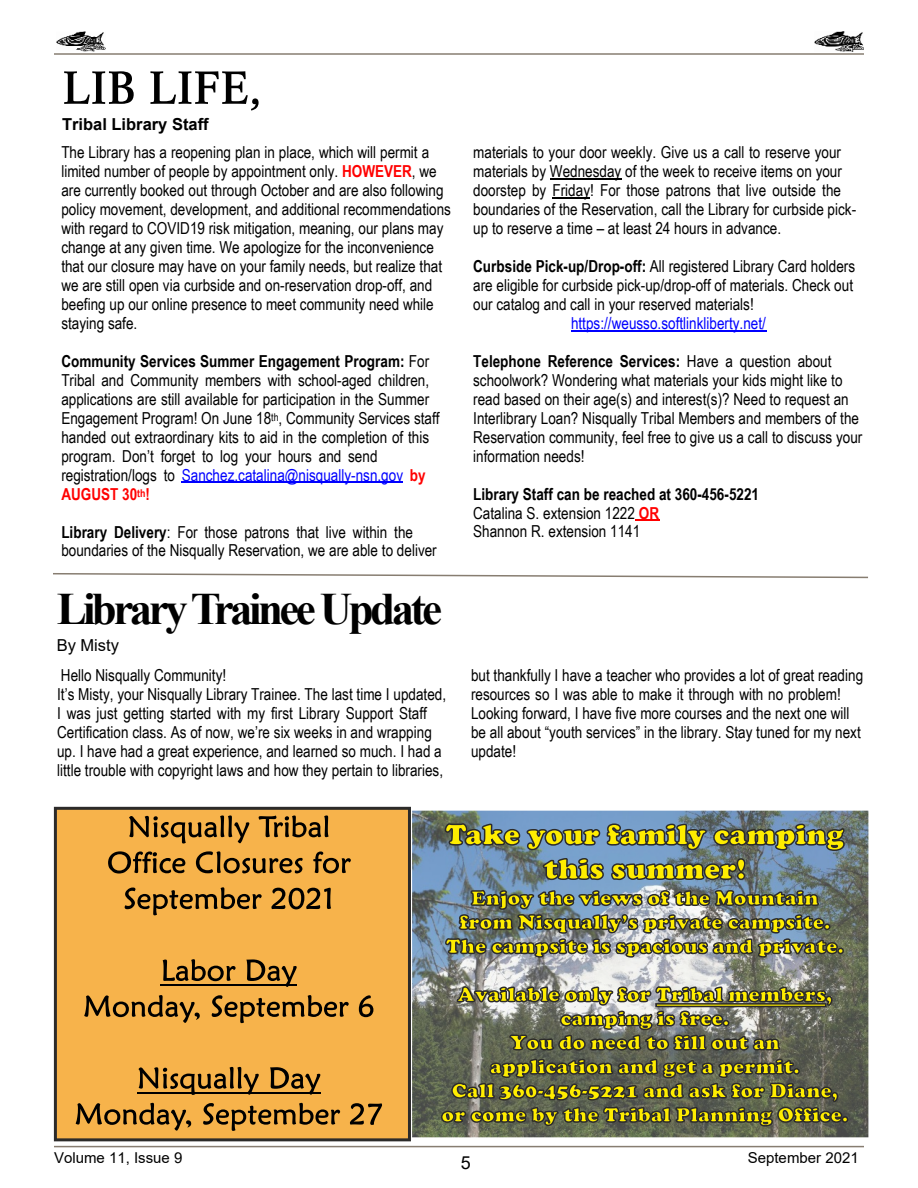
<style>
.page{position:relative;width:918px;height:1188px;background:#fff}
.page>*{position:absolute;margin:0;border:0;box-sizing:border-box;transform-origin:0 0}
.t1{font:700 45px "Times New Roman";letter-spacing:-.08em;color:#000}
.t2{font:18px "Arial";color:#000}
.t3{font:16.5px/18.9px "Arial Narrow";color:#000}
.t4{font:16.5px "Arial Narrow";color:#00f}
.t5{font:700 16.5px "Arial";color:#000}
.t6{font:16.5px "Arial";color:#000}
.t7{font:15px "Arial";color:#000}
.s1{font-weight:700;color:#f00}
.s2{font-weight:700}
.s3{color:#00f}
</style>
<div class="page">
<div style="left:54px;top:807px;width:357px;height:334px;background:#f7b34b;border:3px solid #2c2b2a"></div>
<hr style="left:54px;top:1146px;width:810px;height:1px;background:#877d71">
<hr style="left:54px;top:53px;width:810px;height:2px;background:#877d71">
<img style="left:56px;top:32px;width:50px;height:20px">
<img style="left:814px;top:32px;width:50px;height:19px">
<img style="left:413px;top:810px;width:455px;height:328px">
<svg style="left:440px;top:810px;width:409px;height:338px;background:#838868"></svg>
<svg style="left:129px;top:815px;width:120px;height:29px"></svg>
<svg style="left:259px;top:815px;width:70px;height:22px"></svg>
<svg style="left:108px;top:851px;width:77px;height:23px"></svg>
<svg style="left:196px;top:851px;width:107px;height:22px"></svg>
<svg style="left:313px;top:852px;width:38px;height:21px"></svg>
<svg style="left:125px;top:887px;width:137px;height:28px"></svg>
<svg style="left:271px;top:888px;width:60px;height:21px"></svg>
<svg style="left:163px;top:959px;width:73px;height:22px"></svg>
<svg style="left:246px;top:959px;width:51px;height:28px"></svg>
<hr style="left:161px;top:984px;width:136px;height:2px;background:#000">
<svg style="left:84px;top:995px;width:116px;height:28px"></svg>
<svg style="left:212px;top:995px;width:137px;height:28px"></svg>
<svg style="left:359px;top:995px;width:14px;height:22px"></svg>
<svg style="left:138px;top:1067px;width:121px;height:28px"></svg>
<svg style="left:270px;top:1067px;width:50px;height:28px"></svg>
<hr style="left:137px;top:1092px;width:184px;height:1px;background:#000">
<svg style="left:76px;top:1103px;width:115px;height:28px"></svg>
<svg style="left:203px;top:1103px;width:137px;height:28px"></svg>
<svg style="left:350px;top:1103px;width:32px;height:22px"></svg>
<svg style="left:64px;top:71px;width:70px;height:33px"></svg>
<svg style="left:150px;top:71px;width:109px;height:40px"></svg>
<hr style="left:182px;top:482px;width:221px;height:1px;background:#00f">
<hr style="left:550px;top:178px;width:71px;height:1px;background:#000">
<hr style="left:553px;top:197px;width:37px;height:1px;background:#000">
<hr style="left:571px;top:330px;width:195px;height:1px;background:#00f">
<svg style="left:635px;top:520px;width:24px;height:1px"></svg>
<svg style="left:53px;top:573px;width:815px;height:6px"></svg>
<p class="t5" style="left:62px;top:118px;width:148px">Tribal Library Staff</p>
<p class="t3" style="left:61px;top:144px;width:391px">The Library has a reopening plan in place, which will permit a limited number of people by appointment only. <span class="s1">HOWEVER</span>, we are currently booked out through October and are also following policy movement, development, and additional recommendations with regard to COVID19 risk mitigation, meaning, our plans may change at any given time. We apologize for the inconvenience that our closure may have on your family needs, but realize that we are still open via curbside and on-reservation drop-off, and beefing up our online presence to meet community need while staying safe.</p>
<p class="t3" style="left:61px;top:353px;width:380px"><span class="s2">Community Services Summer Engagement Program:</span> For Tribal and Community members with school-aged children, applications are still available for participation in the Summer Engagement Program! On June 18<sup>th</sup>, Community Services staff handed out extraordinary kits to aid in the completion of this program. Don’t forget to log your hours and send registration/logs to <span class="s3">Sanchez.catalina@nisqually-nsn.gov</span> <span class="s1">by AUGUST 30</span><sup>th</sup><span class="s1">!</span></p>
<p class="t3" style="left:61px;top:524px;width:377px"><span class="s2">Library Delivery</span>: For those patrons that live within the boundaries of the Nisqually Reservation, we are able to deliver</p>
<h1 class="t1" style="left:57px;top:594px;width:387px">Library Trainee Update</h1>
<p class="t6" style="left:57px;top:639px;width:64px">By Misty</p>
<p class="t3" style="left:473px;top:144px;width:384px">materials to your door weekly. Give us a call to reserve your materials by Wednesday of the week to receive items on your doorstep by Friday! For those patrons that live outside the boundaries of the Reservation, call the Library for curbside pick&shy;up to reserve a time – at least 24 hours in advance.</p>
<p class="t3" style="left:473px;top:258px;width:383px"><span class="s2">Curbside Pick-up/Drop-off:</span> All registered Library Card holders are eligible for curbside pick-up/drop-off of materials. Check out our catalog and call in your reserved materials!</p>
<p class="t4" style="left:571px;top:317px;width:197px">https://weusso.softlinkliberty.net/</p>
<p class="t3" style="left:473px;top:353px;width:391px"><span class="s2">Telephone Reference Services:</span> Have a question about schoolwork? Wondering what materials your kids might like to read based on their age(s) and interest(s)? Need to request an Interlibrary Loan? Nisqually Tribal Members and members of the Reservation community, feel free to give us a call to discuss your information needs!</p>
<p class="t3" style="left:473px;top:486px;width:287px"><span class="s2">Library Staff can be reached at 360-456-5221<br></span>Catalina S. extension 1222 <span class="s1">OR<br></span>Shannon R. extension 1141</p>
<p class="t3" style="left:57px;top:667px;width:391px">Hello Nisqually Community!<br>It’s Misty, your Nisqually Library Trainee. The last time I updated, I was just getting started with my first Library Support Staff Certification class. As of now, we’re six weeks in and wrapping up. I have had a great experience, and learned so much. I had a little trouble with copyright laws and how they pertain to libraries,</p>
<p class="t3" style="left:471px;top:667px;width:394px">but thankfully I have a teacher who provides a lot of great reading resources so I was able to make it through with no problem!<br>Looking forward, I have five more courses and the next one will be all about “youth services” in the library. Stay tuned for my next update!</p>
<p class="t7" style="left:54px;top:1152px;width:130px">Volume 11, Issue 9</p>
<p class="t7" style="left:748px;top:1152px;width:113px">September 2021</p>
<p class="t2" style="left:461px;top:1156px;width:12px">5</p>
</div>
